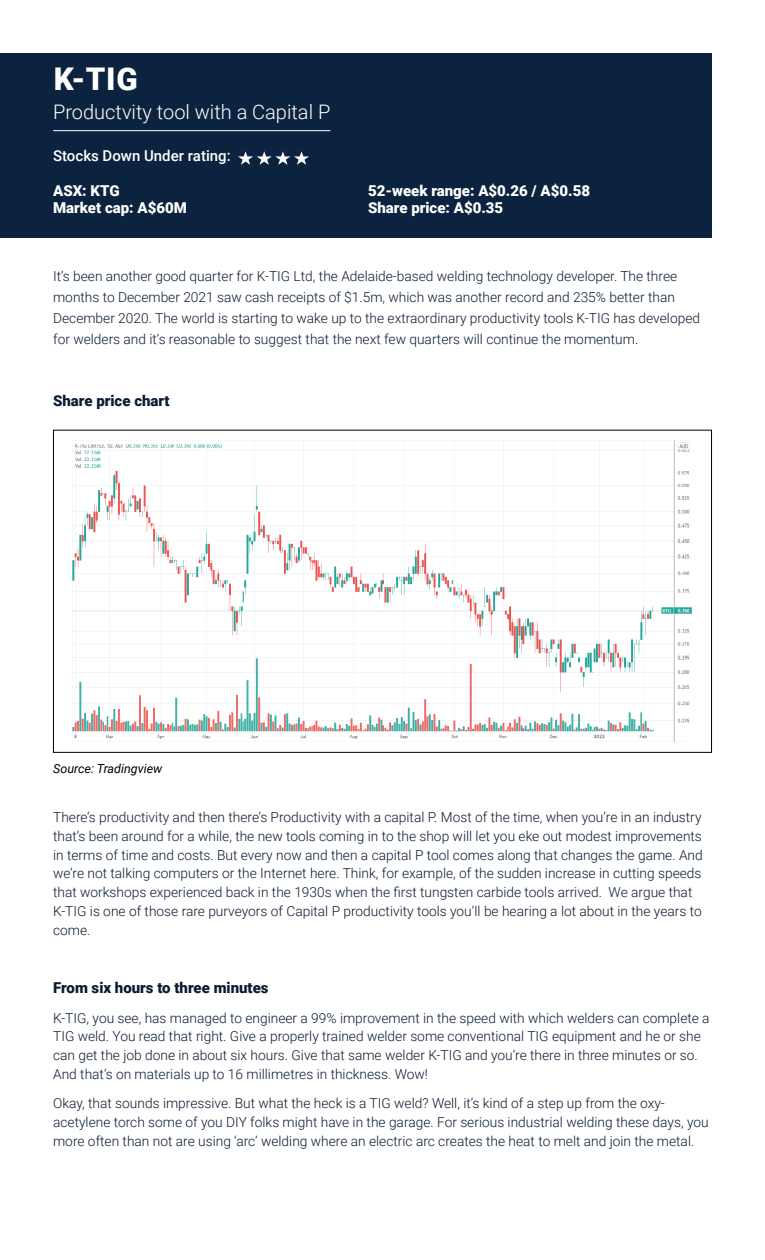
<style>
.page{position:relative;width:765px;height:1260px;background:#fff}
.page>*{position:absolute;margin:0;border:0;box-sizing:border-box;transform-origin:0 0}
.t1{font:900 31.25px "Roboto";color:#fff}
.t2{font:300 20px "Roboto";color:#fff}
.t3{font:900 15px "Roboto";color:#fff}
.t4{font:900 15px "Roboto";color:#0b1b31}
.t5{font:500 15px "Roboto";color:#fff}
.t6{font:300 13.75px/18.8px "Roboto";color:#0b1b31}
.t7{font:italic 12.5px "Roboto";color:#000}
</style>
<div class="page">
<div style="left:0;top:53px;width:712px;height:185px;background:#0c233f"></div>
<hr style="left:53px;top:130px;width:277px;height:1px;background:#fff">
<svg style="left:238px;top:151px;width:71px;height:14px"></svg>
<img style="left:72px;top:441px;width:620px;height:301px">
<h1 class="t1" style="left:54px;top:57px;width:86px">K-TIG</h1>
<h2 class="t2" style="left:53px;top:97px;width:279px">Productvity tool with a Capital P</h2>
<p class="t5" style="left:53px;top:146px;width:179px">Stocks Down Under rating:</p>
<p class="t3" style="left:53px;top:180px;width:68px">ASX: KTG</p>
<p class="t3" style="left:368px;top:180px;width:223px">52-week range: A$0.26 / A$0.58</p>
<p class="t3" style="left:53px;top:197px;width:135px">Market cap: A$60M</p>
<p class="t3" style="left:368px;top:197px;width:137px">Share price: A$0.35</p>
<p class="t6" style="left:53px;top:265px;width:648px;line-height:21.2px">It’s been another good quarter for K-TIG Ltd, the Adelaide-based welding technology developer. The three months to December 2021 saw cash receipts of $1.5m, which was another record and 235% better than December 2020. The world is starting to wake up to the extraordinary productivity tools K-TIG has developed for welders and it’s reasonable to suggest that the next few quarters will continue the momentum.</p>
<p class="t4" style="left:53px;top:390px;width:118px">Share price chart</p>
<p class="t7" style="left:53px;top:760px;width:111px">Source: Tradingview</p>
<p class="t6" style="left:53px;top:807px;width:651px">There’s productivity and then there’s Productivity with a capital P. Most of the time, when you’re in an industry that’s been around for a while, the new tools coming in to the shop will let you eke out modest improvements in terms of time and costs. But every now and then a capital P tool comes along that changes the game. And we’re not talking computers or the Internet here. Think, for example, of the sudden increase in cutting speeds that workshops experienced back in the 1930s when the first tungsten carbide tools arrived. We argue that K-TIG is one of those rare purveyors of Capital P productivity tools you’ll be hearing a lot about in the years to come.</p>
<p class="t4" style="left:53px;top:977px;width:217px">From six hours to three minutes</p>
<p class="t6" style="left:53px;top:1008px;width:658px">K-TIG, you see, has managed to engineer a 99% improvement in the speed with which welders can complete a TIG weld. You read that right. Give a properly trained welder some conventional TIG equipment and he or she can get the job done in about six hours. Give that same welder K-TIG and you’re there in three minutes or so.<br>And that’s on materials up to 16 millimetres in thickness. Wow!</p>
<p class="t6" style="left:53px;top:1094px;width:657px">Okay, that sounds impressive. But what the heck is a TIG weld? Well, it’s kind of a step up from the oxy&shy;acetylene torch some of you DIY folks might have in the garage. For serious industrial welding these days, you more often than not are using ‘arc’ welding where an electric arc creates the heat to melt and join the metal.</p>
</div>
